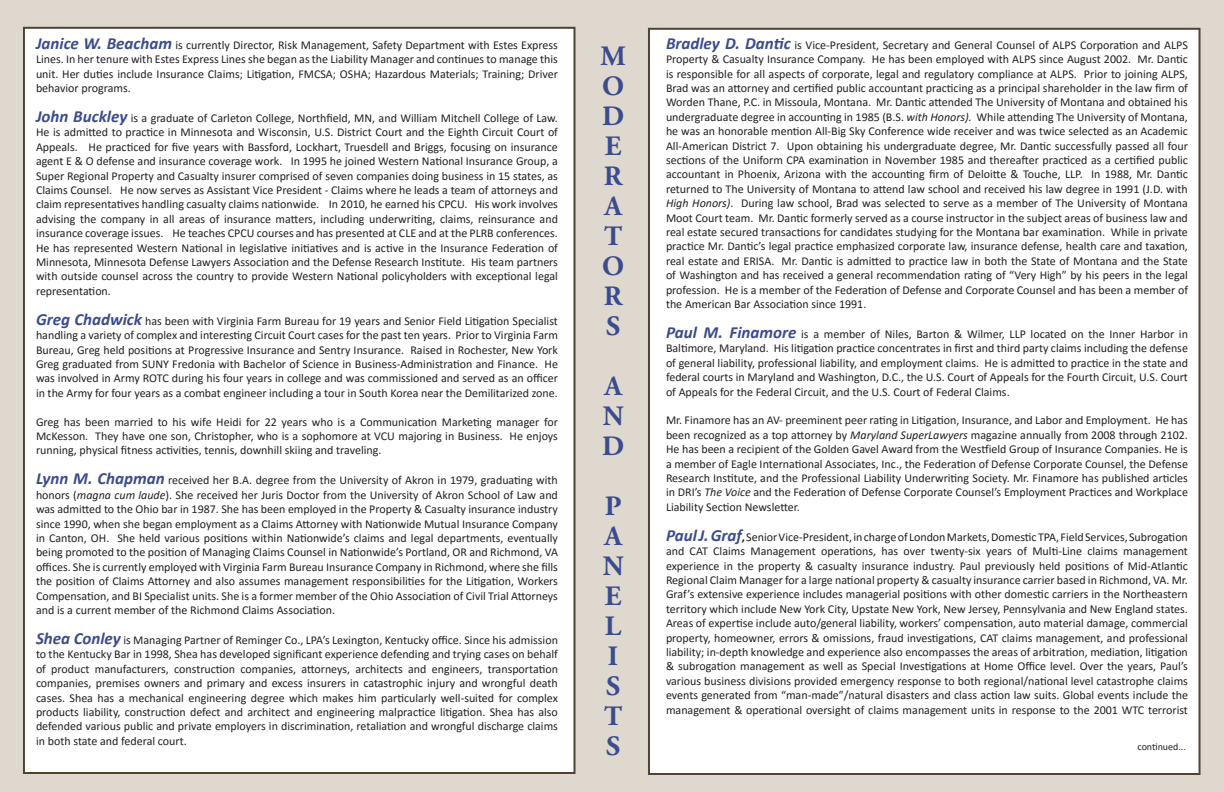
<style>
.page{position:relative;width:1224px;height:792px;background:#ded8ce}
.page>*{position:absolute;margin:0;border:0;box-sizing:border-box;transform-origin:0 0}
.t1{font:700 28px "Adobe Garamond Pro";color:#3a4c8e}
.t2{font:12px/14.4px "Calibri";color:#231f20;text-align:justify}
.t3{font:10px "Calibri";color:#231f20}
.s1{font-weight:700;font-style:italic;font-size:17px;color:#3a4c8e}
.s2{font-style:italic}
.s3{font-weight:700}
</style>
<div class="page">
<div style="left:648px;top:28px;width:553px;height:747px;background:#fff;border:2px solid #524232"></div>
<div style="left:23px;top:27px;width:553px;height:747px;background:#fff;border:2px solid #524232"></div>
<p class="t2" style="left:36px;top:37px;width:524px"><span class="s1">Janice W. Beacham</span> is currently Director, Risk Management, Safety Department with Estes Express Lines. In her tenure with Estes Express Lines she began as the Liability Manager and continues to manage this unit. Her duties include Insurance Claims; Litigation, FMCSA; OSHA; Hazardous Materials; Training; Driver behavior programs.</p>
<p class="t2" style="left:36px;top:110px;width:524px"><span class="s1">John Buckley</span> is a graduate of Carleton College, Northfield, MN, and William Mitchell College of Law.<br>He is admitted to practice in Minnesota and Wisconsin, U.S. District Court and the Eighth Circuit Court of Appeals. He practiced for five years with Bassford, Lockhart, Truesdell and Briggs, focusing on insurance agent E &amp; O defense and insurance coverage work. In 1995 he joined Western National Insurance Group, a Super Regional Property and Casualty insurer comprised of seven companies doing business in 15 states, as Claims Counsel. He now serves as Assistant Vice President - Claims where he leads a team of attorneys and claim representatives handling casualty claims nationwide. In 2010, he earned his CPCU. His work involves advising the company in all areas of insurance matters, including underwriting, claims, reinsurance and insurance coverage issues. He teaches CPCU courses and has presented at CLE and at the PLRB conferences.<br>He has represented Western National in legislative initiatives and is active in the Insurance Federation of Minnesota, Minnesota Defense Lawyers Association and the Defense Research Institute. His team partners with outside counsel across the country to provide Western National policyholders with exceptional legal representation.</p>
<p class="t2" style="left:36px;top:313px;width:524px"><span class="s1">Greg Chadwick</span> has been with Virginia Farm Bureau for 19 years and Senior Field Litigation Specialist handling a variety of complex and interesting Circuit Court cases for the past ten years. Prior to Virginia Farm Bureau, Greg held positions at Progressive Insurance and Sentry Insurance. Raised in Rochester, New York Greg graduated from SUNY Fredonia with Bachelor of Science in Business-Administration and Finance. He was involved in Army ROTC during his four years in college and was commissioned and served as an officer in the Army for four years as a combat engineer including a tour in South Korea near the Demilitarized zone.</p>
<p class="t2" style="left:36px;top:414px;width:523px">Greg has been married to his wife Heidi for 22 years who is a Communication Marketing manager for McKesson. They have one son, Christopher, who is a sophomore at VCU majoring in Business. He enjoys running, physical fitness activities, tennis, downhill skiing and traveling.</p>
<p class="t2" style="left:36px;top:473px;width:523px"><span class="s1">Lynn M. Chapman</span> received her B.A. degree from the University of Akron in 1979, graduating with honors (<span class="s2">magna cum laude</span>). She received her Juris Doctor from the University of Akron School of Law and was admitted to the Ohio bar in 1987. She has been employed in the Property &amp; Casualty insurance industry since 1990, when she began employment as a Claims Attorney with Nationwide Mutual Insurance Company in Canton, OH. She held various positions within Nationwide’s claims and legal departments, eventually being promoted to the position of Managing Claims Counsel in Nationwide’s Portland, OR and Richmond, VA offices. She is currently employed with Virginia Farm Bureau Insurance Company in Richmond, where she fills the position of Claims Attorney and also assumes management responsibilities for the Litigation, Workers Compensation, and BI Specialist units. She is a former member of the Ohio Association of Civil Trial Attorneys and is a current member of the Richmond Claims Association.</p>
<p class="t2" style="left:36px;top:632px;width:524px"><span class="s1">Shea Conley</span> is Managing Partner of Reminger Co., LPA’s Lexington, Kentucky office. Since his admission to the Kentucky Bar in 1998, Shea has developed significant experience defending and trying cases on behalf of product manufacturers, construction companies, attorneys, architects and engineers, transportation companies, premises owners and primary and excess insurers in catastrophic injury and wrongful death cases. Shea has a mechanical engineering degree which makes him particularly well-suited for complex products liability, construction defect and architect and engineering malpractice litigation. Shea has also defended various public and private employers in discrimination, retaliation and wrongful discharge claims in both state and federal court.</p>
<p class="t1" style="left:600px;top:40px;width:27px">M</p>
<p class="t1" style="left:602px;top:70px;width:24px">O</p>
<p class="t1" style="left:602px;top:100px;width:24px">D</p>
<p class="t1" style="left:605px;top:130px;width:18px">E</p>
<p class="t1" style="left:604px;top:160px;width:20px">R</p>
<p class="t1" style="left:604px;top:190px;width:19px">A</p>
<p class="t1" style="left:604px;top:220px;width:20px">T</p>
<p class="t1" style="left:602px;top:250px;width:24px">O</p>
<p class="t1" style="left:604px;top:280px;width:20px">R</p>
<p class="t1" style="left:606px;top:310px;width:16px">S</p>
<p class="t1" style="left:604px;top:370px;width:19px">A</p>
<p class="t1" style="left:603px;top:400px;width:22px">N</p>
<p class="t1" style="left:602px;top:430px;width:24px">D</p>
<p class="t1" style="left:605px;top:490px;width:18px">P</p>
<p class="t1" style="left:604px;top:520px;width:19px">A</p>
<p class="t1" style="left:603px;top:550px;width:22px">N</p>
<p class="t1" style="left:605px;top:580px;width:18px">E</p>
<p class="t1" style="left:605px;top:610px;width:18px">L</p>
<p class="t1" style="left:608px;top:640px;width:12px">I</p>
<p class="t1" style="left:606px;top:670px;width:16px">S</p>
<p class="t1" style="left:604px;top:700px;width:20px">T</p>
<p class="t1" style="left:606px;top:730px;width:16px">S</p>
<p class="t2" style="left:666px;top:37px;width:524px"><span class="s1">Bradley D. Dantic</span> is Vice-President, Secretary and General Counsel of ALPS Corporation and ALPS Property &amp; Casualty Insurance Company. He has been employed with ALPS since August 2002. Mr. Dantic is responsible for all aspects of corporate, legal and regulatory compliance at ALPS. Prior to joining ALPS, Brad was an attorney and certified public accountant practicing as a principal shareholder in the law firm of Worden Thane, P.C. in Missoula, Montana. Mr. Dantic attended The University of Montana and obtained his undergraduate degree in accounting in 1985 (B.S. <span class="s2">with Honors).</span> While attending The University of Montana, he was an honorable mention All‑Big Sky Conference wide receiver and was twice selected as an Academic All‑American District 7. Upon obtaining his undergraduate degree, Mr. Dantic successfully passed all four sections of the Uniform CPA examination in November 1985 and thereafter practiced as a certified public accountant in Phoenix, Arizona with the accounting firm of Deloitte &amp; Touche, LLP. In 1988, Mr. Dantic returned to The University of Montana to attend law school and received his law degree in 1991 (J.D. with <span class="s2">High Honors)</span>. During law school, Brad was selected to serve as a member of The University of Montana Moot Court team. Mr. Dantic formerly served as a course instructor in the subject areas of business law and real estate secured transactions for candidates studying for the Montana bar examination. While in private practice Mr. Dantic’s legal practice emphasized corporate law, insurance defense, health care and taxation, real estate and ERISA. Mr. Dantic is admitted to practice law in both the State of Montana and the State of Washington and has received a general recommendation rating of “Very High” by his peers in the legal profession. He is a member of the Federation of Defense and Corporate Counsel and has been a member of the American Bar Association since 1991.</p>
<p class="t2" style="left:666px;top:326px;width:524px"><span class="s1">Paul M. Finamore</span> is a member of Niles, Barton &amp; Wilmer, LLP located on the Inner Harbor in Baltimore, Maryland. His litigation practice concentrates in first and third party claims including the defense of general liability, professional liability, and employment claims. He is admitted to practice in the state and federal courts in Maryland and Washington, D.C., the U.S. Court of Appeals for the Fourth Circuit, U.S. Court of Appeals for the Federal Circuit, and the U.S. Court of Federal Claims.</p>
<p class="t2" style="left:666px;top:413px;width:524px">Mr. Finamore has an AV- preeminent peer rating in Litigation, Insurance, and Labor and Employment. He has been recognized as a top attorney by <span class="s2">Maryland SuperLawyers</span> magazine annually from 2008 through 2102.<br>He has been a recipient of the Golden Gavel Award from the Westfield Group of Insurance Companies. He is a member of Eagle International Associates, Inc., the Federation of Defense Corporate Counsel, the Defense Research Institute, and the Professional Liability Underwriting Society. Mr. Finamore has published articles in DRI’s <span class="s2">The Voice</span> and the Federation of Defense Corporate Counsel’s Employment Practices and Workplace Liability Section Newsletter.</p>
<p class="t2" style="left:666px;top:529px;width:524px"><span class="s1">Paul J. Graf</span><span class="s3">,</span> Senior Vice-President, in charge of London Markets, Domestic TPA, Field Services, Subrogation and CAT Claims Management operations, has over twenty-six years of Multi-Line claims management experience in the property &amp; casualty insurance industry. Paul previously held positions of Mid-Atlantic Regional Claim Manager for a large national property &amp; casualty insurance carrier based in Richmond, VA. Mr.<br>Graf’s extensive experience includes managerial positions with other domestic carriers in the Northeastern territory which include New York City, Upstate New York, New Jersey, Pennsylvania and New England states.<br>Areas of expertise include auto/general liability, workers’ compensation, auto material damage, commercial property, homeowner, errors &amp; omissions, fraud investigations, CAT claims management, and professional liability; in-depth knowledge and experience also encompasses the areas of arbitration, mediation, litigation &amp; subrogation management as well as Special Investigations at Home Office level. Over the years, Paul’s various business divisions provided emergency response to both regional/national level catastrophe claims events generated from “man-made”/natural disasters and class action law suits. Global events include the management &amp; operational oversight of claims management units in response to the 2001 WTC terrorist</p>
<p class="t3" style="left:1138px;top:739px;width:50px">continued...</p>
</div>
